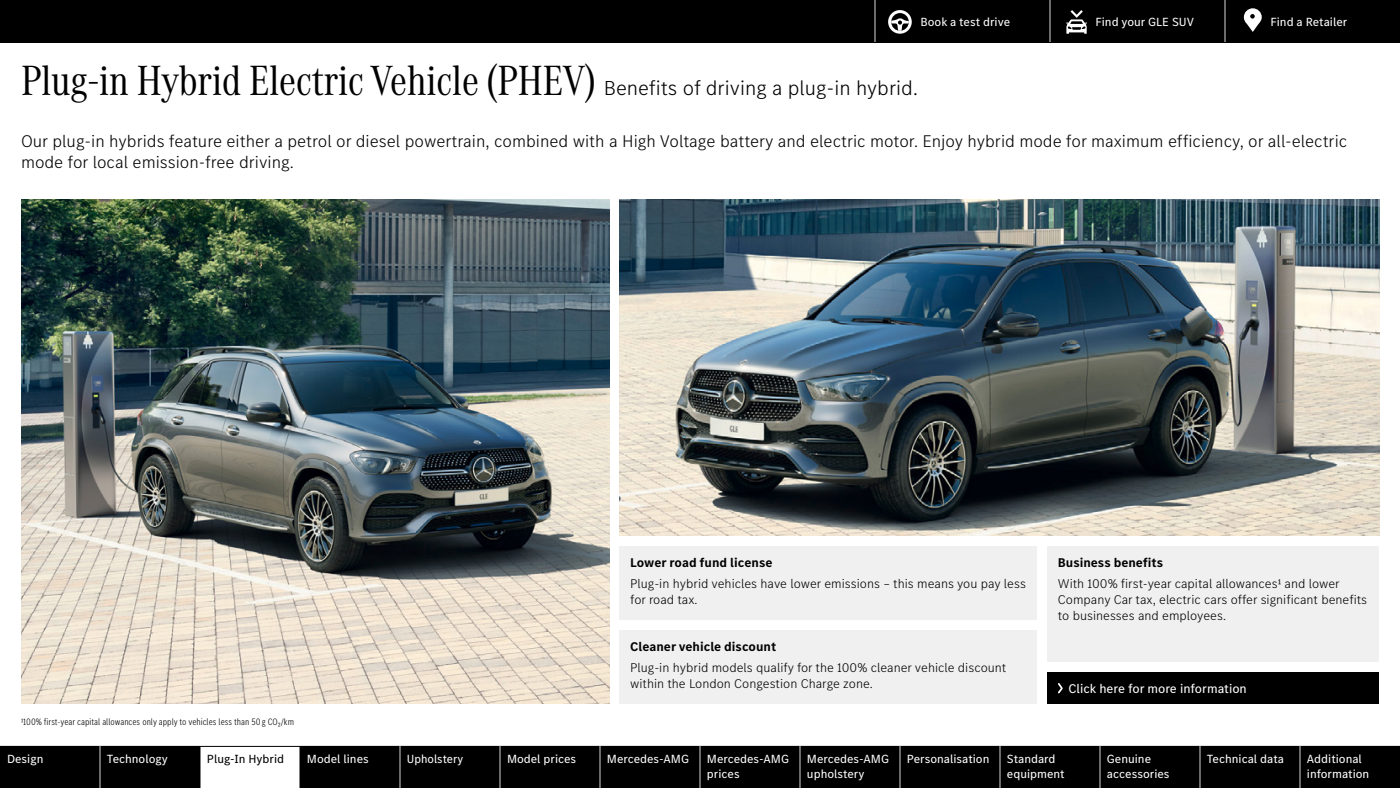
<style>
.page{position:relative;width:1400px;height:788px;background:#fff}
.page>*{position:absolute;margin:0;border:0;box-sizing:border-box;transform-origin:0 0}
.t1{font:43.75px "MB Corpo A Title Cond";color:#000}
.t2{font:300 17.5px/21px "MB Corpo S Text";color:#000}
.t3{font:300 13.12px/15.8px "MB Corpo S Text";color:#000}
.t4{font:700 13.12px "MB Corpo S Text";color:#000}
.t5{font:13.12px "MB Corpo S Text";color:#fff}
.t6{font:12.25px/14.7px "MB Corpo S Text";color:#fff}
.t7{font:12.25px "MB Corpo S Text";color:#000}
.t8{font:12.25px "MB Corpo S Text";color:#fff;scale:.96 1}
.t9{font:300 condensed 9.62px "MB Corpo S Text";color:#000}
.s1{font-family:"MB Corpo S Text";font-weight:300;font-size:21px}
</style>
<div class="page">
<img style="left:620px;top:200px;width:759px;height:336px">
<img style="left:21px;top:200px;width:588px;height:504px">
<div style="left:1047px;top:672px;width:332px;height:32px;background:#000"></div>
<svg style="left:1058px;top:683px;width:5px;height:11px"></svg>
<div style="left:620px;top:546px;width:417px;height:74px;background:#f0f0f0"></div>
<div style="left:620px;top:630px;width:417px;height:74px;background:#f0f0f0"></div>
<div style="left:1047px;top:546px;width:332px;height:116px;background:#f0f0f0"></div>
<div style="left:0;top:0;width:1400px;height:42px;background:#000"></div>
<svg style="left:875px;top:0;width:387px;height:42px"></svg>
<svg style="left:0;top:746px;width:1400px;height:42px;background:#121212"></svg>
<hr style="left:900px;top:746px;width:1px;height:42px;background:#d8d8d8">
<hr style="left:1100px;top:746px;width:1px;height:42px;background:#d8d8d8">
<hr style="left:1200px;top:746px;width:1px;height:42px;background:#d8d8d8">
<hr style="left:400px;top:746px;width:1px;height:42px;background:#d8d8d8">
<hr style="left:500px;top:746px;width:1px;height:42px;background:#d8d8d8">
<hr style="left:600px;top:746px;width:1px;height:42px;background:#d8d8d8">
<hr style="left:700px;top:746px;width:1px;height:42px;background:#d8d8d8">
<hr style="left:800px;top:746px;width:1px;height:42px;background:#d8d8d8">
<hr style="left:1000px;top:746px;width:1px;height:42px;background:#d8d8d8">
<hr style="left:1300px;top:746px;width:1px;height:42px;background:#d8d8d8">
<hr style="left:100px;top:746px;width:1px;height:42px;background:#d8d8d8">
<hr style="left:200px;top:746px;width:1px;height:42px;background:#000">
<hr style="left:300px;top:746px;width:1px;height:42px;background:#000">
<p class="t6" style="left:920px;top:14px;width:91px">Book a test drive</p>
<p class="t6" style="left:1096px;top:14px;width:100px">Find your GLE SUV</p>
<p class="t6" style="left:1271px;top:14px;width:78px">Find a Retailer</p>
<h1 class="t1" style="left:21px;top:51px;width:898px">Plug-in Hybrid Electric Vehicle (PHEV) <span class="s1">Benefits of driving a plug-in hybrid.</span></h1>
<h2 class="t2" style="left:21px;top:130px;width:1328px">Our plug-in hybrids feature either a petrol or diesel powertrain, combined with a High Voltage battery and electric motor. Enjoy hybrid mode for maximum efficiency, or all-electric mode for local emission-free driving.</h2>
<p class="t9" style="left:21px;top:715px;width:275px">¹100% first-year capital allowances only apply to vehicles less than 50 g CO₂/km</p>
<p class="t4" style="left:630px;top:554px;width:144px">Lower road fund license</p>
<p class="t3" style="left:630px;top:575px;width:397px">Plug-in hybrid vehicles have lower emissions – this means you pay less for road tax.</p>
<p class="t4" style="left:630px;top:638px;width:148px">Cleaner vehicle discount</p>
<p class="t3" style="left:630px;top:659px;width:378px">Plug-in hybrid models qualify for the 100% cleaner vehicle discount within the London Congestion Charge zone.</p>
<p class="t4" style="left:1058px;top:554px;width:107px">Business benefits</p>
<p class="t3" style="left:1058px;top:575px;width:311px">With 100% first-year capital allowances¹ and lower<br>Company Car tax, electric cars offer significant benefits to businesses and employees.</p>
<p class="t5" style="left:1068px;top:679px;width:180px">Click here for more information</p>
<p class="t6" style="left:7px;top:751px;width:38px">Design</p>
<p class="t6" style="left:107px;top:751px;width:62px">Technology</p>
<p class="t7" style="left:207px;top:750px;width:79px">Plug-In Hybrid</p>
<p class="t6" style="left:307px;top:751px;width:63px">Model lines</p>
<p class="t8" style="left:407px;top:750px;width:60px">Upholstery</p>
<p class="t6" style="left:507px;top:751px;width:71px">Model prices</p>
<p class="t6" style="left:607px;top:751px;width:84px">Mercedes-AMG</p>
<p class="t6" style="left:707px;top:751px;width:84px">Mercedes-AMG prices</p>
<p class="t6" style="left:807px;top:751px;width:84px">Mercedes-AMG upholstery</p>
<p class="t6" style="left:907px;top:751px;width:84px">Personalisation</p>
<p class="t6" style="left:1007px;top:751px;width:59px">Standard equipment</p>
<p class="t6" style="left:1107px;top:751px;width:64px">Genuine accessories</p>
<p class="t6" style="left:1207px;top:751px;width:79px">Technical data</p>
<p class="t6" style="left:1307px;top:751px;width:64px">Additional information</p>
</div>
